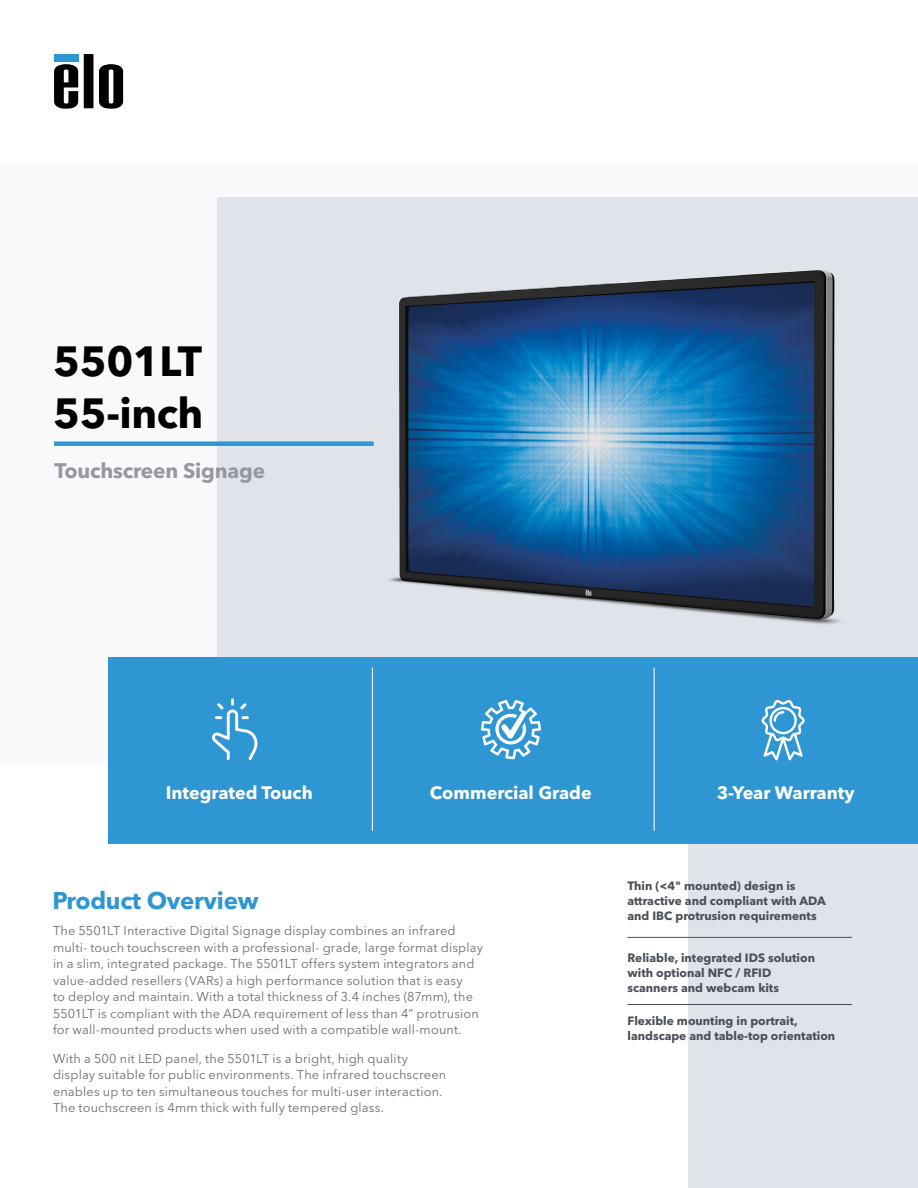
<style>
.page{position:relative;width:918px;height:1188px;background:#fff}
.page>*{position:absolute;margin:0;border:0;box-sizing:border-box;transform-origin:0 0}
.t1{font:700 41.85px/52.3px "Avenir Next LT Pro";letter-spacing:-.01em;color:#000}
.t2{font:700 24px "Avenir Next LT Pro";letter-spacing:-.01em;color:#2d96d3}
.t3{font:700 20.85px "Avenir Next LT Pro";letter-spacing:-.01em;color:#95989f}
.t4{font:700 18px "Avenir Next LT Pro";color:#fff}
.t5{font:12.75px/16.5px "Avenir Next LT Pro";letter-spacing:.01em;color:#6d6e71}
.t6{font:700 12px/15px "Avenir Next LT Pro";color:#4a4e59}
</style>
<div class="page">
<div style="left:0;top:162px;width:918px;height:603px;background:#f9f9fb"></div>
<div style="left:217px;top:197px;width:701px;height:469px;background:#e0e3ea"></div>
<img style="left:388px;top:270px;width:453px;height:354px">
<svg style="left:84px;top:54px;width:9px;height:54px"></svg>
<svg style="left:54px;top:64px;width:24px;height:45px"></svg>
<svg style="left:99px;top:64px;width:24px;height:45px"></svg>
<div style="left:54px;top:54px;width:24px;height:7px;background:#2d96d3"></div>
<div style="left:688px;top:842px;width:230px;height:346px;background:#e0e3ea"></div>
<div style="left:108px;top:657px;width:810px;height:186px;background:#2d96d3"></div>
<div style="left:54px;top:441px;width:320px;height:5px;background:#2d96d3"></div>
<hr style="left:372px;top:667px;width:1px;height:164px;background:#fff">
<hr style="left:654px;top:667px;width:1px;height:164px;background:#fff">
<hr style="left:627px;top:937px;width:225px;height:1px;background:#4a4e59">
<hr style="left:627px;top:1004px;width:225px;height:1px;background:#4a4e59">
<svg style="left:212px;top:698px;width:45px;height:62px"></svg>
<svg style="left:481px;top:700px;width:60px;height:59px"></svg>
<svg style="left:762px;top:700px;width:43px;height:60px"></svg>
<h1 class="t1" style="left:53px;top:335px;width:152px">5501LT<br>55-inch</h1>
<h3 class="t3" style="left:55px;top:458px;width:212px">Touchscreen Signage</h3>
<h3 class="t4" style="left:166px;top:781px;width:149px">Integrated Touch</h3>
<h3 class="t4" style="left:430px;top:781px;width:163px">Commercial Grade</h3>
<h3 class="t4" style="left:717px;top:781px;width:139px">3-Year Warranty</h3>
<h2 class="t2" style="left:52px;top:886px;width:208px">Product Overview</h2>
<p class="t6" style="left:627px;top:879px;width:200px">Thin (&lt;4" mounted) design is attractive and compliant with ADA and IBC protrusion requirements</p>
<p class="t6" style="left:627px;top:950px;width:189px">Reliable, integrated IDS solution with optional NFC / RFID scanners and webcam kits</p>
<p class="t6" style="left:627px;top:1013px;width:209px">Flexible mounting in portrait, landscape and table-top orientation</p>
<p class="t5" style="left:53px;top:922px;width:432px">The 5501LT Interactive Digital Signage display combines an infrared multi- touch touchscreen with a professional- grade, large format display in a slim, integrated package. The 5501LT offers system integrators and value-added resellers (VARs) a high performance solution that is easy<br>to deploy and maintain. With a total thickness of 3.4 inches (87mm), the 5501LT is compliant with the ADA requirement of less than 4” protrusion for wall-mounted products when used with a compatible wall-mount.</p>
<p class="t5" style="left:53px;top:1050px;width:395px">With a 500 nit LED panel, the 5501LT is a bright, high quality display suitable for public environments. The infrared touchscreen enables up to ten simultaneous touches for multi-user interaction.<br>The touchscreen is 4mm thick with fully tempered glass.</p>
</div>
